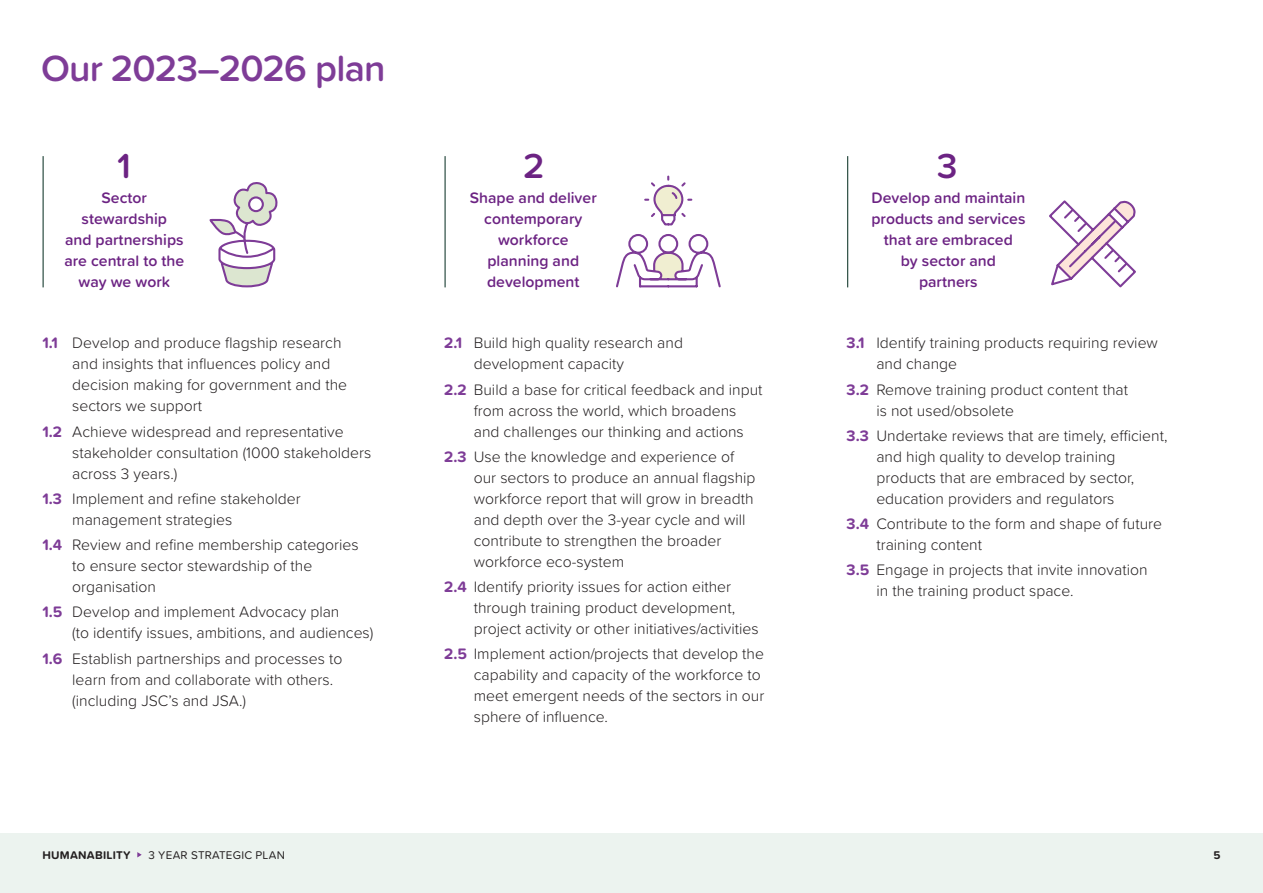
<style>
.page{position:relative;width:1263px;height:893px;background:#fff}
.page>*{position:absolute;margin:0;border:0;box-sizing:border-box;transform-origin:0 0}
.Head_A{font:600 37.8px "Proxima Soft";letter-spacing:-.02em;color:#7e3c97}
.Copy_bullet{font:600 36px "Proxima Soft";color:#6c2383}
.Copy_bullet-2{font:300 15.75px/21px "Proxima Soft";color:#231f20}
.Copy{font:600 15.75px/21px "Proxima Soft";color:#6c2383;text-align:center}
.t1{font:11.7px "Proxima Soft";letter-spacing:.02em;color:#231f20}
.t2{font:700 11.7px "Proxima Soft";letter-spacing:.02em;color:#231f20}
.s1{font-weight:700;color:#7e3c97}
</style>
<div class="page">
<div style="left:0;top:833px;width:1263px;height:60px;background:#ecf3ef"></div>
<svg style="left:209px;top:182px;width:69px;height:106px"></svg>
<svg style="left:616px;top:175px;width:105px;height:113px"></svg>
<svg style="left:1049px;top:200px;width:87px;height:88px"></svg>
<hr style="left:444px;top:156px;width:2px;height:131px;background:#2b4d42">
<hr style="left:43px;top:156px;width:1px;height:131px;background:#2b4d42">
<hr style="left:847px;top:156px;width:1px;height:131px;background:#2b4d42">
<svg style="left:137px;top:852px;width:5px;height:5px"></svg>
<p class="Head_A" style="left:41px;top:40px;width:346px">Our 2023–2026 plan</p>
<p class="Copy_bullet" style="left:117px;top:139px;width:15px">1</p>
<p class="Copy" style="left:64px;top:187px;width:121px">Sector stewardship<br>and partnerships are central to the way we work</p>
<p class="Copy_bullet-2" style="left:72px;top:332px;width:276px;text-indent:-30px"><span class="s1">1.1</span> Develop and produce flagship research and insights that influences policy and decision making for government and the sectors we support</p>
<p class="Copy_bullet-2" style="left:72px;top:420px;width:300px;text-indent:-30px"><span class="s1">1.2</span> Achieve widespread and representative stakeholder consultation (1000 stakeholders across 3 years.)</p>
<p class="Copy_bullet-2" style="left:72px;top:487px;width:230px;text-indent:-30px"><span class="s1">1.3</span> Implement and refine stakeholder management strategies</p>
<p class="Copy_bullet-2" style="left:72px;top:533px;width:288px;text-indent:-30px"><span class="s1">1.4</span> Review and refine membership categories to ensure sector stewardship of the organisation</p>
<p class="Copy_bullet-2" style="left:72px;top:601px;width:303px;text-indent:-30px"><span class="s1">1.5</span> Develop and implement Advocacy plan<br>(to identify issues, ambitions, and audiences)</p>
<p class="Copy_bullet-2" style="left:72px;top:647px;width:272px;text-indent:-30px"><span class="s1">1.6</span> Establish partnerships and processes to learn from and collaborate with others. (including JSC’s and JSA.)</p>
<p class="Copy_bullet" style="left:523px;top:139px;width:23px">2</p>
<p class="Copy" style="left:470px;top:187px;width:128px">Shape and deliver contemporary workforce planning and development</p>
<p class="Copy_bullet-2" style="left:474px;top:332px;width:211px;text-indent:-30px"><span class="s1">2.1</span> Build high quality research and development capacity</p>
<p class="Copy_bullet-2" style="left:474px;top:378px;width:290px;text-indent:-30px"><span class="s1">2.2</span> Build a base for critical feedback and input from across the world, which broadens and challenges our thinking and actions</p>
<p class="Copy_bullet-2" style="left:474px;top:445px;width:283px;text-indent:-30px"><span class="s1">2.3</span> Use the knowledge and experience of our sectors to produce an annual flagship workforce report that will grow in breadth and depth over the 3-year cycle and will contribute to strengthen the broader workforce eco-system</p>
<p class="Copy_bullet-2" style="left:474px;top:575px;width:286px;text-indent:-30px"><span class="s1">2.4</span> Identify priority issues for action either through training product development, project activity or other initiatives/activities</p>
<p class="Copy_bullet-2" style="left:474px;top:643px;width:292px;text-indent:-30px"><span class="s1">2.5</span> Implement action/projects that develop the capability and capacity of the workforce to meet emergent needs of the sectors in our sphere of influence.</p>
<p class="Copy_bullet" style="left:937px;top:139px;width:22px">3</p>
<p class="Copy" style="left:871px;top:187px;width:156px">Develop and maintain products and services that are embraced<br>by sector and partners</p>
<p class="Copy_bullet-2" style="left:876px;top:332px;width:283px;text-indent:-30px"><span class="s1">3.1</span> Identify training products requiring review and change</p>
<p class="Copy_bullet-2" style="left:876px;top:378px;width:253px;text-indent:-30px"><span class="s1">3.2</span> Remove training product content that is not used/obsolete</p>
<p class="Copy_bullet-2" style="left:876px;top:424px;width:293px;text-indent:-30px"><span class="s1">3.3</span> Undertake reviews that are timely, efficient, and high quality to develop training products that are embraced by sector, education providers and regulators</p>
<p class="Copy_bullet-2" style="left:876px;top:512px;width:287px;text-indent:-30px"><span class="s1">3.4</span> Contribute to the form and shape of future training content</p>
<p class="Copy_bullet-2" style="left:876px;top:559px;width:273px;text-indent:-30px"><span class="s1">3.5</span> Engage in projects that invite innovation in the training product space.</p>
<p class="t2" style="left:43px;top:846px;width:90px">HUMANABILITY</p>
<p class="t1" style="left:148px;top:846px;width:138px">3 YEAR STRATEGIC PLAN</p>
<p class="t2" style="left:1213px;top:846px;width:9px">5</p>
</div>
